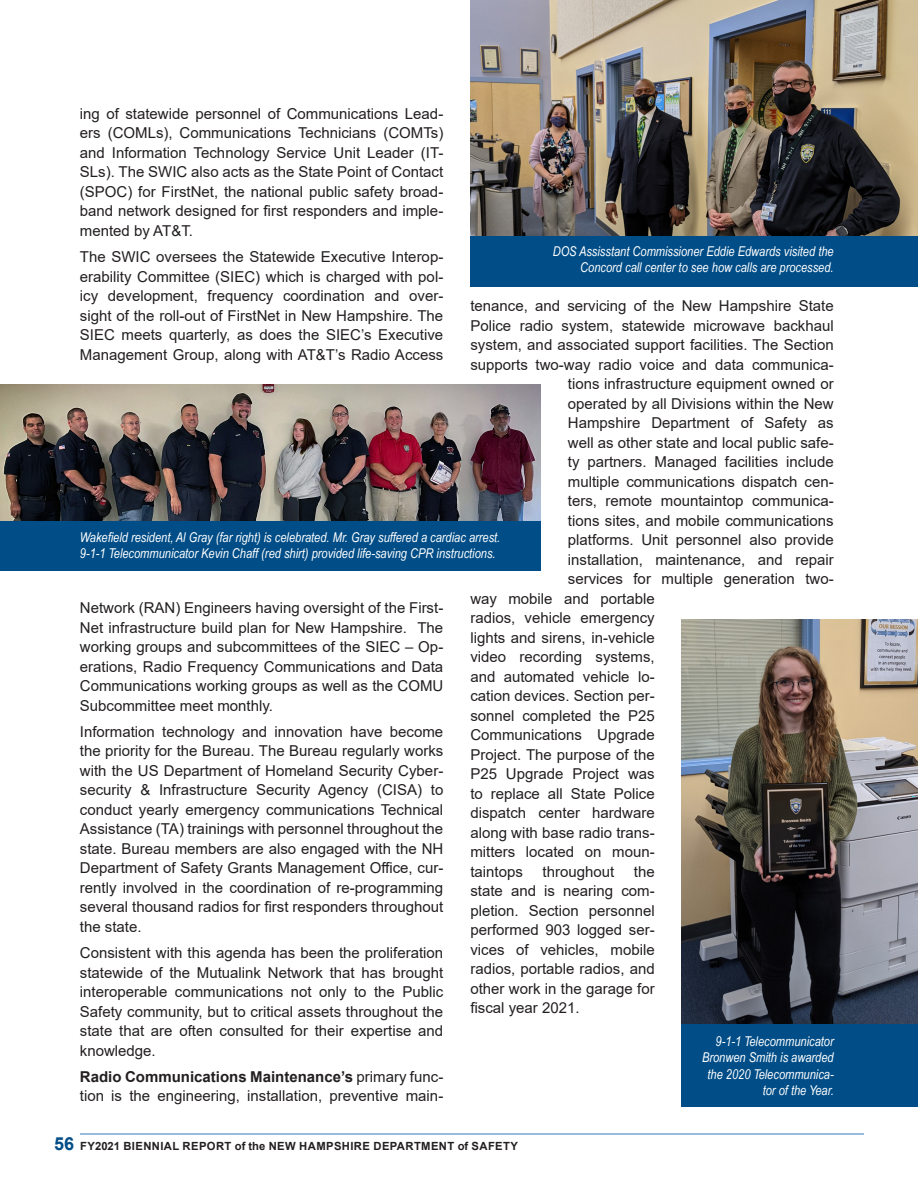
<style>
.page{position:relative;width:918px;height:1188px;background:#fff}
.page>*{position:absolute;margin:0;border:0;box-sizing:border-box;transform-origin:0 0}
.Arial_10_body{font:15px/19.5px "Arial";color:#231f20;text-align:justify}
.Arial_11{font:italic 13.5px/16.2px "Arial Narrow";color:#fff;text-align:right}
.t1{font:700 11.25px "Arial";letter-spacing:.035em;color:#231f20}
.s1{font-weight:700}
.s2{font-size:18px;color:#004d87}
</style>
<div class="page">
<hr style="left:80px;top:1133px;width:784px;height:2px;background:#7aa5d7">
<div style="left:682px;top:620px;width:236px;height:487px;background:#004d87"></div>
<img style="left:682px;top:620px;width:236px;height:404px">
<div style="left:470px;top:0;width:448px;height:287px;background:#004d87"></div>
<img style="left:470px;top:0;width:448px;height:235px">
<div style="left:0;top:485px;width:541px;height:86px;background:#004d87"></div>
<img style="left:0;top:385px;width:541px;height:136px">
<p class="Arial_10_body" style="left:80px;top:104px;width:365px">ing of statewide personnel of Communications Lead&shy;ers (COMLs), Communications Technicians (COMTs) and Information Technology Service Unit Leader (IT-SLs). The SWIC also acts as the State Point of Contact (SPOC) for FirstNet, the national public safety broad&shy;band network designed for first responders and imple&shy;mented by AT&amp;T.</p>
<p class="Arial_10_body" style="left:80px;top:247px;width:365px">The SWIC oversees the Statewide Executive Interop&shy;erability Committee (SIEC) which is charged with pol&shy;icy development, frequency coordination and over&shy;sight of the roll-out of FirstNet in New Hampshire. The SIEC meets quarterly, as does the SIEC’s Executive Management Group, along with AT&amp;T’s Radio Access</p>
<p class="Arial_11" style="left:553px;top:243px;width:283px">DOS Assisstant Commissioner Eddie Edwards visited the<br>Concord call center to see how calls are processed.</p>
<p class="Arial_10_body" style="left:470px;top:296px;width:365px">tenance, and servicing of the New Hampshire State</p>
<p class="Arial_10_body" style="left:470px;top:315px;width:365px">Police radio system, statewide microwave backhaul</p>
<p class="Arial_10_body" style="left:470px;top:335px;width:365px">system, and associated support facilities. The Section</p>
<p class="Arial_10_body" style="left:470px;top:354px;width:365px">supports two-way radio voice and data communica-</p>
<p class="Arial_10_body" style="left:568px;top:374px;width:267px">tions infrastructure equipment owned or</p>
<p class="Arial_10_body" style="left:568px;top:393px;width:267px">operated by all Divisions within the New</p>
<p class="Arial_10_body" style="left:568px;top:413px;width:267px">Hampshire Department of Safety as</p>
<p class="Arial_10_body" style="left:568px;top:432px;width:267px">well as other state and local public safe-</p>
<p class="Arial_10_body" style="left:568px;top:452px;width:267px">ty partners. Managed facilities include</p>
<p class="Arial_10_body" style="left:568px;top:471px;width:267px">multiple communications dispatch cen-</p>
<p class="Arial_10_body" style="left:568px;top:491px;width:267px">ters, remote mountaintop communica-</p>
<p class="Arial_10_body" style="left:568px;top:510px;width:267px">tions sites, and mobile communications</p>
<p class="Arial_10_body" style="left:568px;top:530px;width:267px">platforms. Unit personnel also provide</p>
<p class="Arial_10_body" style="left:568px;top:549px;width:267px">installation, maintenance, and repair</p>
<p class="Arial_10_body" style="left:568px;top:569px;width:267px">services for multiple generation two-</p>
<p class="Arial_10_body" style="left:470px;top:588px;width:186px">way mobile and portable</p>
<p class="Arial_10_body" style="left:470px;top:608px;width:186px">radios, vehicle emergency</p>
<p class="Arial_10_body" style="left:470px;top:627px;width:186px">lights and sirens, in-vehicle</p>
<p class="Arial_10_body" style="left:470px;top:647px;width:186px">video recording systems,</p>
<p class="Arial_10_body" style="left:470px;top:666px;width:186px">and automated vehicle lo-</p>
<p class="Arial_10_body" style="left:470px;top:686px;width:186px">cation devices. Section per-</p>
<p class="Arial_10_body" style="left:470px;top:705px;width:186px">sonnel completed the P25</p>
<p class="Arial_10_body" style="left:470px;top:725px;width:186px">Communications Upgrade</p>
<p class="Arial_10_body" style="left:470px;top:744px;width:186px">Project. The purpose of the</p>
<p class="Arial_10_body" style="left:470px;top:764px;width:186px">P25 Upgrade Project was</p>
<p class="Arial_10_body" style="left:470px;top:783px;width:186px">to replace all State Police</p>
<p class="Arial_10_body" style="left:470px;top:803px;width:186px">dispatch center hardware</p>
<p class="Arial_10_body" style="left:470px;top:822px;width:186px">along with base radio trans-</p>
<p class="Arial_10_body" style="left:470px;top:842px;width:186px">mitters located on moun-</p>
<p class="Arial_10_body" style="left:470px;top:861px;width:54px">taintops</p>
<p class="Arial_10_body" style="left:543px;top:861px;width:73px">throughout</p>
<p class="Arial_11" style="left:80px;top:528px;width:422px;text-align:left">Wakefield resident, Al Gray (far right) is celebrated. Mr. Gray suffered a cardiac arrest.<br>9-1-1 Telecommunicator Kevin Chaff (red shirt) provided life-saving CPR instructions.</p>
<p class="Arial_10_body" style="left:80px;top:598px;width:365px">Network (RAN) Engineers having oversight of the First-Net infrastructure build plan for New Hampshire. The working groups and subcommittees of the SIEC – Op&shy;erations, Radio Frequency Communications and Data Communications working groups as well as the COMU Subcommittee meet monthly.</p>
<p class="Arial_10_body" style="left:80px;top:722px;width:365px">Information technology and innovation have become the priority for the Bureau. The Bureau regularly works with the US Department of Homeland Security Cyber&shy;security &amp; Infrastructure Security Agency (CISA) to conduct yearly emergency communications Technical Assistance (TA) trainings with personnel throughout the state. Bureau members are also engaged with the NH Department of Safety Grants Management Office, cur&shy;rently involved in the coordination of re-programming several thousand radios for first responders throughout the state.</p>
<p class="Arial_10_body" style="left:80px;top:943px;width:365px">Consistent with this agenda has been the proliferation statewide of the Mutualink Network that has brought interoperable communications not only to the Public Safety community, but to critical assets throughout the state that are often consulted for their expertise and knowledge.</p>
<p class="Arial_10_body" style="left:80px;top:1067px;width:365px"><span class="s1">Radio Communications Maintenance’s</span> primary func&shy;tion is the engineering, installation, preventive main-</p>
<p class="Arial_10_body" style="left:470px;top:861px;width:186px;text-indent:164px">the state and is nearing com&shy;pletion. Section personnel performed 903 logged ser&shy;vices of vehicles, mobile radios, portable radios, and other work in the garage for fiscal year 2021.</p>
<p class="Arial_11" style="left:702px;top:1033px;width:133px">9-1-1 Telecommunicator<br>Bronwen Smith is awarded the 2020 Telecommunica&shy;tor of the Year.</p>
<p class="t1" style="left:54px;top:1138px;width:465px"><span class="s2">56</span> FY2021 BIENNIAL REPORT of the NEW HAMPSHIRE DEPARTMENT of SAFETY</p>
</div>
